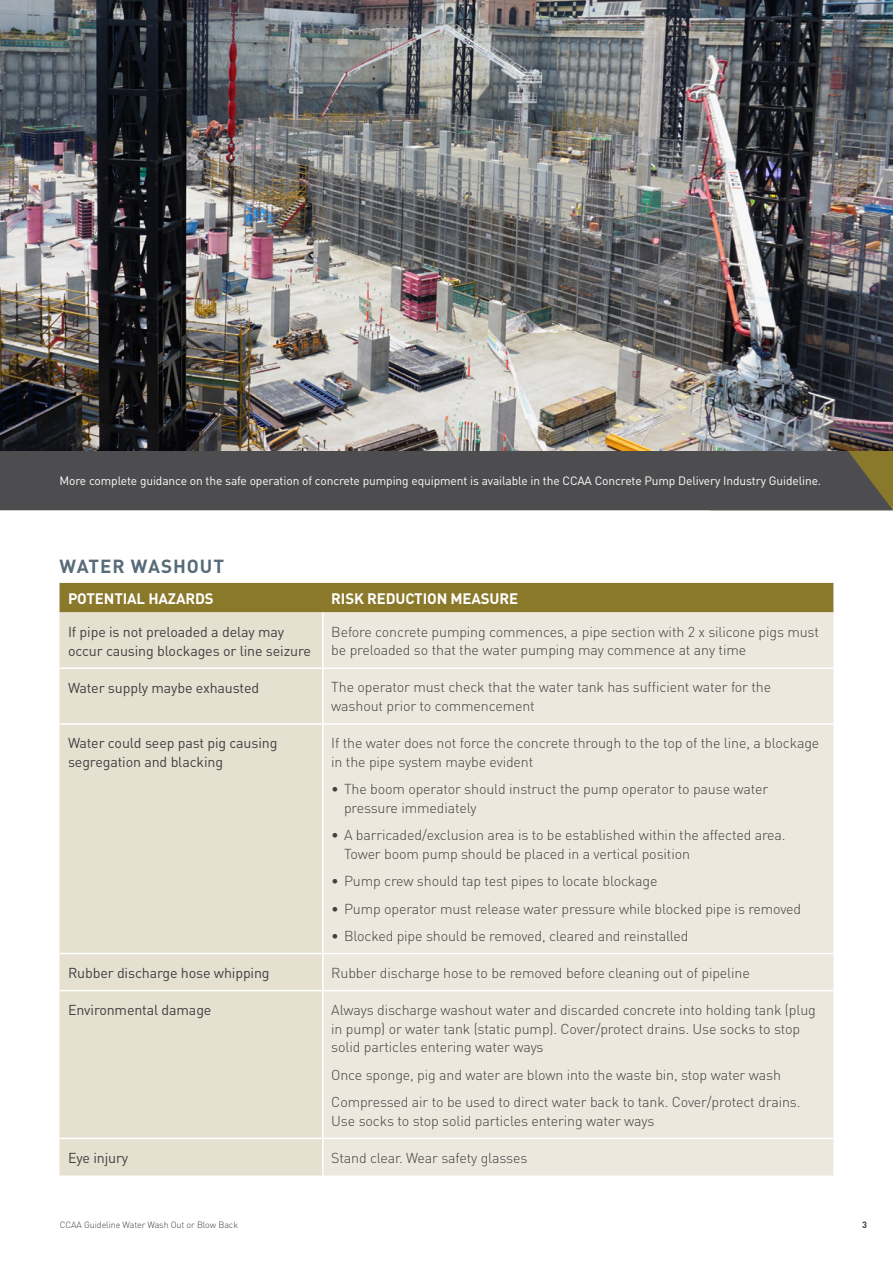
<style>
.page{position:relative;width:893px;height:1263px;background:#fff}
.page>*{position:absolute;margin:0;border:0;box-sizing:border-box;transform-origin:0 0}
.Subhead_0{font:700 18.75px "DIN";letter-spacing:.05em;color:#576c78}
.Body_grey{font:700 15px "DIN";letter-spacing:-.01em;color:#fff}
.Body_grey-2{font:300 14.25px/18.8px "DIN";letter-spacing:-.01em;color:#414042}
.Body_grey-3{font:14.25px/18.8px "DIN";letter-spacing:-.01em;color:#414042}
.Body_grey-4{font:12px "DIN";letter-spacing:-.01em;color:#fff}
.t1{font:700 9.15px "DIN";color:#414042}
.t2{font:300 9px "DIN";letter-spacing:-.01em;color:#414042}
</style>
<div class="page">
<div style="left:0;top:451px;width:893px;height:59px;background:#4d4d4f"></div>
<div style="left:60px;top:583px;width:773px;height:29px;background:#8a792b"></div>
<div style="left:60px;top:612px;width:262px;height:563px;background:#e5e0d0"></div>
<div style="left:324px;top:612px;width:509px;height:563px;background:#ece8dd"></div>
<hr style="left:60px;top:667px;width:263px;height:2px;background:#fff">
<hr style="left:323px;top:667px;width:510px;height:2px;background:#fff">
<hr style="left:60px;top:723px;width:263px;height:2px;background:#fff">
<hr style="left:323px;top:723px;width:510px;height:2px;background:#fff">
<hr style="left:60px;top:953px;width:263px;height:1px;background:#fff">
<hr style="left:323px;top:953px;width:510px;height:1px;background:#fff">
<hr style="left:60px;top:990px;width:263px;height:1px;background:#fff">
<hr style="left:323px;top:990px;width:510px;height:1px;background:#fff">
<hr style="left:60px;top:1138px;width:263px;height:1px;background:#fff">
<hr style="left:323px;top:1138px;width:510px;height:1px;background:#fff">
<img style="left:0;top:0;width:893px;height:451px">
<p class="Body_grey-4" style="left:60px;top:474px;width:763px">More complete guidance on the safe operation of concrete pumping equipment is available in the CCAA Concrete Pump Delivery Industry Guideline.</p>
<p class="Subhead_0" style="left:60px;top:554px;width:166px">WATER WASHOUT</p>
<p class="Body_grey" style="left:68px;top:589px;width:147px">POTENTIAL HAZARDS</p>
<p class="Body_grey" style="left:331px;top:589px;width:188px">RISK REDUCTION MEASURE</p>
<p class="Body_grey-3" style="left:68px;top:622px;width:244px">If pipe is not preloaded a delay may occur causing blockages or line seizure</p>
<p class="Body_grey-2" style="left:331px;top:622px;width:489px">Before concrete pumping commences, a pipe section with 2 x silicone pigs must be preloaded so that the water pumping may commence at any time</p>
<p class="Body_grey-3" style="left:68px;top:678px;width:193px">Water supply maybe exhausted</p>
<p class="Body_grey-2" style="left:331px;top:678px;width:441px">The operator must check that the water tank has sufficient water for the washout prior to commencement</p>
<p class="Body_grey-3" style="left:68px;top:733px;width:211px">Water could seep past pig causing segregation and blacking</p>
<p class="Body_grey-2" style="left:331px;top:733px;width:490px">If the water does not force the concrete through to the top of the line, a blockage in the pipe system maybe evident</p>
<p class="Body_grey-2" style="left:344px;top:780px;width:426px;text-indent:-13px">• The boom operator should instruct the pump operator to pause water pressure immediately</p>
<p class="Body_grey-2" style="left:344px;top:826px;width:443px;text-indent:-13px">• A barricaded/exclusion area is to be established within the affected area.<br>Tower boom pump should be placed in a vertical position</p>
<p class="Body_grey-2" style="left:331px;top:872px;width:328px">• Pump crew should tap test pipes to locate blockage</p>
<p class="Body_grey-2" style="left:331px;top:899px;width:471px">• Pump operator must release water pressure while blocked pipe is removed</p>
<p class="Body_grey-2" style="left:331px;top:926px;width:359px">• Blocked pipe should be removed, cleared and reinstalled</p>
<p class="Body_grey-3" style="left:68px;top:963px;width:203px">Rubber discharge hose whipping</p>
<p class="Body_grey-2" style="left:331px;top:963px;width:420px">Rubber discharge hose to be removed before cleaning out of pipeline</p>
<p class="Body_grey-3" style="left:68px;top:1000px;width:145px">Environmental damage</p>
<p class="Body_grey-2" style="left:331px;top:1000px;width:486px">Always discharge washout water and discarded concrete into holding tank (plug in pump) or water tank (static pump). Cover/protect drains. Use socks to stop solid particles entering water ways</p>
<p class="Body_grey-2" style="left:331px;top:1065px;width:451px">Once sponge, pig and water are blown into the waste bin, stop water wash</p>
<p class="Body_grey-2" style="left:331px;top:1092px;width:471px">Compressed air to be used to direct water back to tank. Cover/protect drains.<br>Use socks to stop solid particles entering water ways</p>
<p class="Body_grey-3" style="left:68px;top:1148px;width:62px">Eye injury</p>
<p class="Body_grey-2" style="left:331px;top:1148px;width:198px">Stand clear. Wear safety glasses</p>
<p class="t2" style="left:60px;top:1219px;width:180px">CCAA Guideline Water Wash Out or Blow Back</p>
<p class="t1" style="left:862px;top:1219px;width:6px">3</p>
</div>
